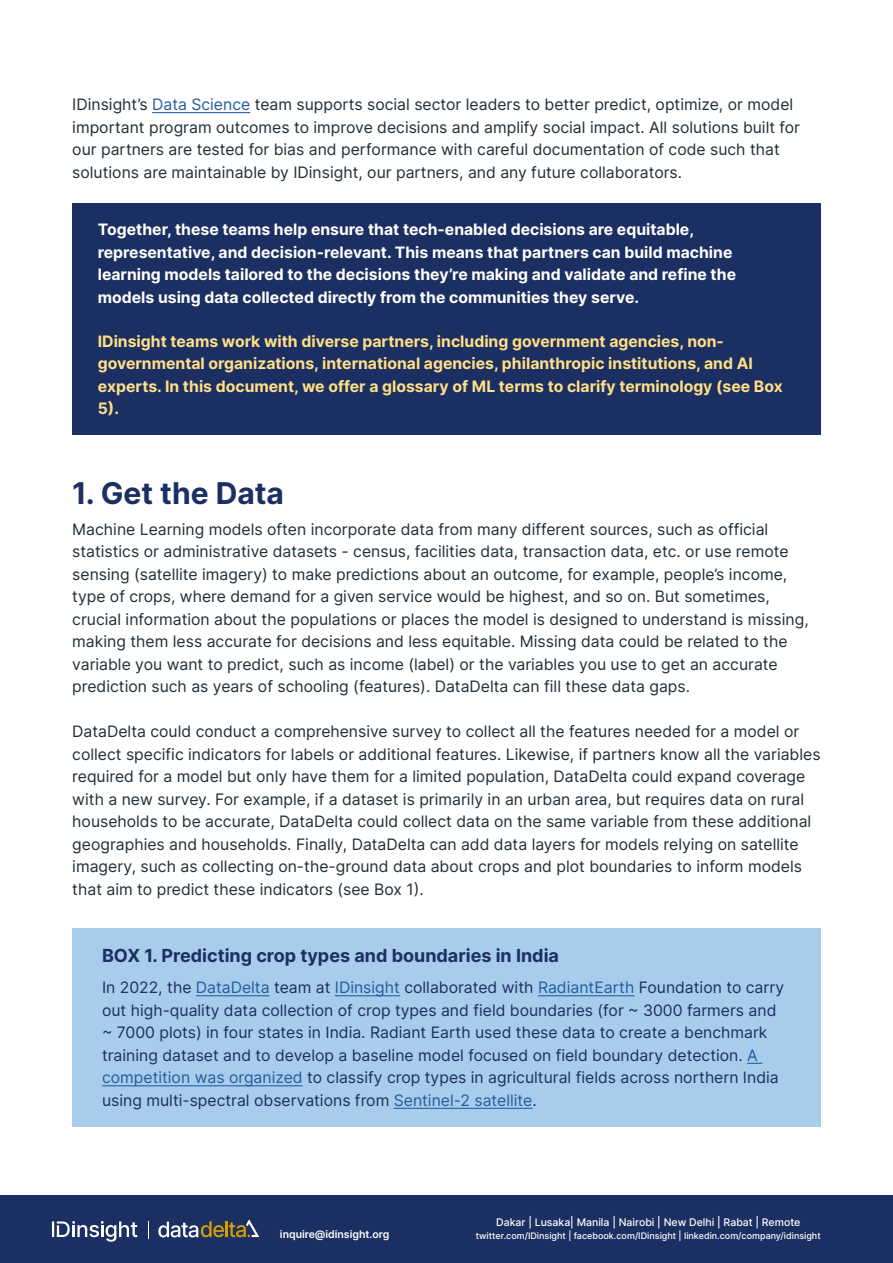
<style>
.page{position:relative;width:893px;height:1263px;background:#fff}
.page>*{position:absolute;margin:0;border:0;box-sizing:border-box;transform-origin:0 0}
.t1{font:700 30px "Inter";color:#1c2f62}
.t2{font:700 18px "Inter";color:#1c2f62}
.t3{font:15.75px/22.5px "Inter";color:#212e38}
.t4{font:15.75px/22.5px "Inter";color:#1c2f62}
.t5{font:700 15.75px/22.5px "Inter";color:#fff}
.t6{font:700 15.75px/22.5px "Inter";color:#ffe087}
.t7{font:500 10.5px "Inter";color:#fff}
.t8{font:600 10.5px "Inter";color:#fff}
.t9{font:500 9px "Inter";color:#fff}
.s1{color:#215e9e}
</style>
<div class="page">
<div style="left:0;top:1195px;width:893px;height:68px;background:#1c2f62"></div>
<svg style="left:158px;top:1219px;width:101px;height:18px"></svg>
<svg style="left:52px;top:1221px;width:85px;height:21px"></svg>
<svg style="left:148px;top:1221px;width:1px;height:17px"></svg>
<hr style="left:152px;top:112px;width:98px;height:1px;background:#215e9e">
<div style="left:72px;top:203px;width:749px;height:121px;background:#1c2f62"></div>
<div style="left:72px;top:314px;width:749px;height:121px;background:#1c2f62"></div>
<div style="left:72px;top:928px;width:749px;height:55px;background:#a8cceb"></div>
<div style="left:72px;top:961px;width:749px;height:165px;background:#a8cceb"></div>
<hr style="left:196px;top:995px;width:74px;height:1px;background:#215e9e">
<hr style="left:335px;top:995px;width:65px;height:1px;background:#215e9e">
<hr style="left:538px;top:995px;width:96px;height:1px;background:#215e9e">
<svg style="left:747px;top:1063px;width:15px;height:1px"></svg>
<hr style="left:102px;top:1085px;width:201px;height:1px;background:#215e9e">
<hr style="left:394px;top:1108px;width:138px;height:1px;background:#215e9e">
<p class="t3" style="left:72px;top:93px;width:729px">IDinsight’s <span class="s1">Data Science</span> team supports social sector leaders to better predict, optimize, or model important program outcomes to improve decisions and amplify social impact. All solutions built for our partners are tested for bias and performance with careful documentation of code such that solutions are maintainable by IDinsight, our partners, and any future collaborators.</p>
<p class="t5" style="left:98px;top:218px;width:640px">Together, these teams help ensure that tech-enabled decisions are equitable, representative, and decision-relevant. This means that partners can build machine learning models tailored to the decisions they’re making and validate and refine the models using data collected directly from the communities they serve.</p>
<p class="t6" style="left:98px;top:329px;width:686px">IDinsight teams work with diverse partners, including government agencies, non&shy;governmental organizations, international agencies, philanthropic institutions, and AI experts. In this document, we offer a glossary of ML terms to clarify terminology (see Box 5).</p>
<h1 class="t1" style="left:72px;top:471px;width:213px">1. Get the Data</h1>
<p class="t3" style="left:72px;top:517px;width:738px">Machine Learning models often incorporate data from many different sources, such as official statistics or administrative datasets - census, facilities data, transaction data, etc. or use remote sensing (satellite imagery) to make predictions about an outcome, for example, people’s income, type of crops, where demand for a given service would be highest, and so on. But sometimes, crucial information about the populations or places the model is designed to understand is missing, making them less accurate for decisions and less equitable. Missing data could be related to the variable you want to predict, such as income (label) or the variables you use to get an accurate prediction such as years of schooling (features). DataDelta can fill these data gaps.</p>
<p class="t3" style="left:72px;top:720px;width:750px">DataDelta could conduct a comprehensive survey to collect all the features needed for a model or collect specific indicators for labels or additional features. Likewise, if partners know all the variables required for a model but only have them for a limited population, DataDelta could expand coverage with a new survey. For example, if a dataset is primarily in an urban area, but requires data on rural households to be accurate, DataDelta could collect data on the same variable from these additional geographies and households. Finally, DataDelta can add data layers for models relying on satellite imagery, such as collecting on-the-ground data about crops and plot boundaries to inform models that aim to predict these indicators (see Box 1).</p>
<p class="t2" style="left:102px;top:942px;width:458px">BOX 1. Predicting crop types and boundaries in India</p>
<p class="t4" style="left:102px;top:976px;width:684px">In 2022, the <span class="s1">DataDelta</span> team at <span class="s1">IDinsight</span> collaborated with <span class="s1">RadiantEarth</span> Foundation to carry out high-quality data collection of crop types and field boundaries (for ~ 3000 farmers and ~ 7000 plots) in four states in India. Radiant Earth used these data to create a benchmark training dataset and to develop a baseline model focused on field boundary detection. <span class="s1">A competition was organized</span> to classify crop types in agricultural fields across northern India using multi-spectral observations from <span class="s1">Sentinel-2 satellite</span>.</p>
<p class="t8" style="left:280px;top:1226px;width:111px">inquire@idinsight.org</p>
<p class="t7" style="left:496px;top:1214px;width:306px">Dakar | Lusaka| Manila | Nairobi | New Delhi | Rabat | Remote</p>
<p class="t9" style="left:476px;top:1229px;width:346px">twitter.com/IDinsight | facebook.com/IDinsight | linkedin.com/company/idinsight</p>
</div>
